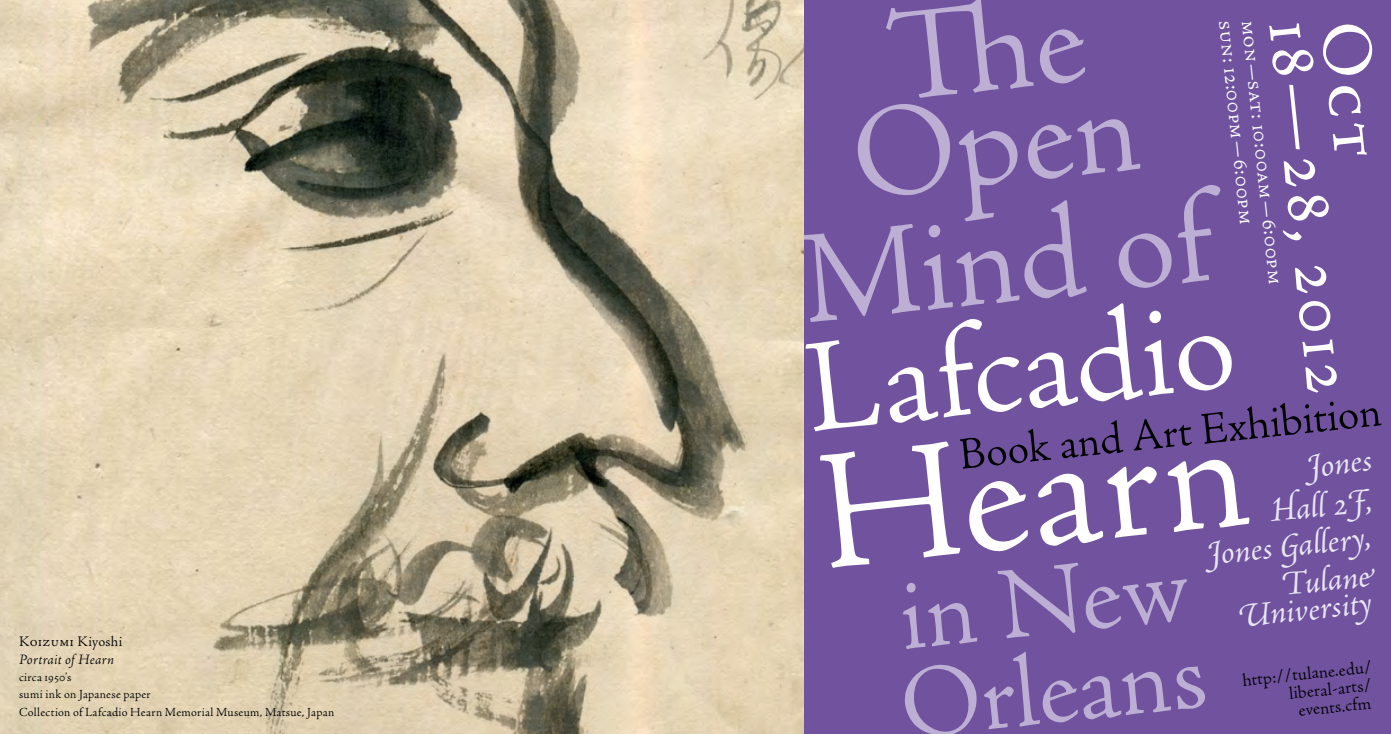
<style>
.page{position:relative;width:1391px;height:734px;background:#fff}
.page>*{position:absolute;margin:0;border:0;box-sizing:border-box;transform-origin:0 0}
.t1{font:72px "Adobe Jenson Pro";color:#fff}
.t2{font:italic 33.75px/40.5px "Adobe Jenson Pro";color:#e9e5f2;text-align:right}
.t3{font:300 22.5px "Adobe Jenson Pro";color:#fff}
.t4{font:300 18px "Adobe Jenson Pro";color:#000}
.t5{font:italic 300 14.62px "Adobe Jenson Pro";letter-spacing:.015em;color:#000}
.t6{font:300 14.62px "Adobe Jenson Pro";letter-spacing:.02em;color:#000}
.t7{font:300 12.38px/17.3px "Adobe Jenson Pro";letter-spacing:.015em;color:#000}
</style>
<div class="page">
<div style="left:0;top:0;width:1390px;height:733px;background:#70529f"></div>
<svg style="left:902px;top:567px;width:303px;height:166px"></svg>
<svg style="left:820px;top:441px;width:429px;height:126px"></svg>
<svg style="left:805px;top:322px;width:427px;height:109px"></svg>
<svg style="left:804px;top:185px;width:416px;height:137px"></svg>
<svg style="left:856px;top:0;width:284px;height:221px"></svg>
<img style="left:0;top:0;width:804px;height:733px">
<svg style="left:1201px;top:401px;width:180px;height:43px"></svg>
<svg style="left:959px;top:419px;width:232px;height:49px"></svg>
<p class="t6" style="left:19px;top:633px;width:105px">Koizumi Kiyoshi</p>
<p class="t5" style="left:19px;top:650px;width:96px">Portrait of Hearn</p>
<p class="t7" style="left:19px;top:668px;width:317px">circa 1950’s<br>sumi ink on Japanese paper<br>Collection of Lafcadio Hearn Memorial Museum, Matsue, Japan</p>
<h3 class="t3" style="left:1238px;top:19px;width:206px;rotate:84deg">sun: 12:00pm-6:00pm</h3>
<h3 class="t3" style="left:1261px;top:19px;width:266px;rotate:84deg">mon-sat: 10:00am-6:00pm</h3>
<h1 class="t1" style="left:1332px;top:16px;width:375px;rotate:84deg">18—28, 2012</h1>
<h2 class="t2" style="left:1265px;top:452px;width:107px;rotate:-6deg">Jones<br>Hall 2F,</h2>
<h2 class="t2" style="left:1206px;top:536px;width:165px;line-height:38.2px;rotate:-6deg">Jones Gallery,<br>Tulane</h2>
<h2 class="t2" style="left:1235px;top:598px;width:135px;rotate:-6deg">University</h2>
<h3 class="t4" style="left:1241px;top:669px;width:131px;rotate:-6deg">http://tulane.edu/</h3>
<h3 class="t4" style="left:1287px;top:683px;width:84px;rotate:-6deg">lib eral-arts/</h3>
<h3 class="t4" style="left:1297px;top:700px;width:73px;rotate:-6deg">events.cfm</h3>
</div>
